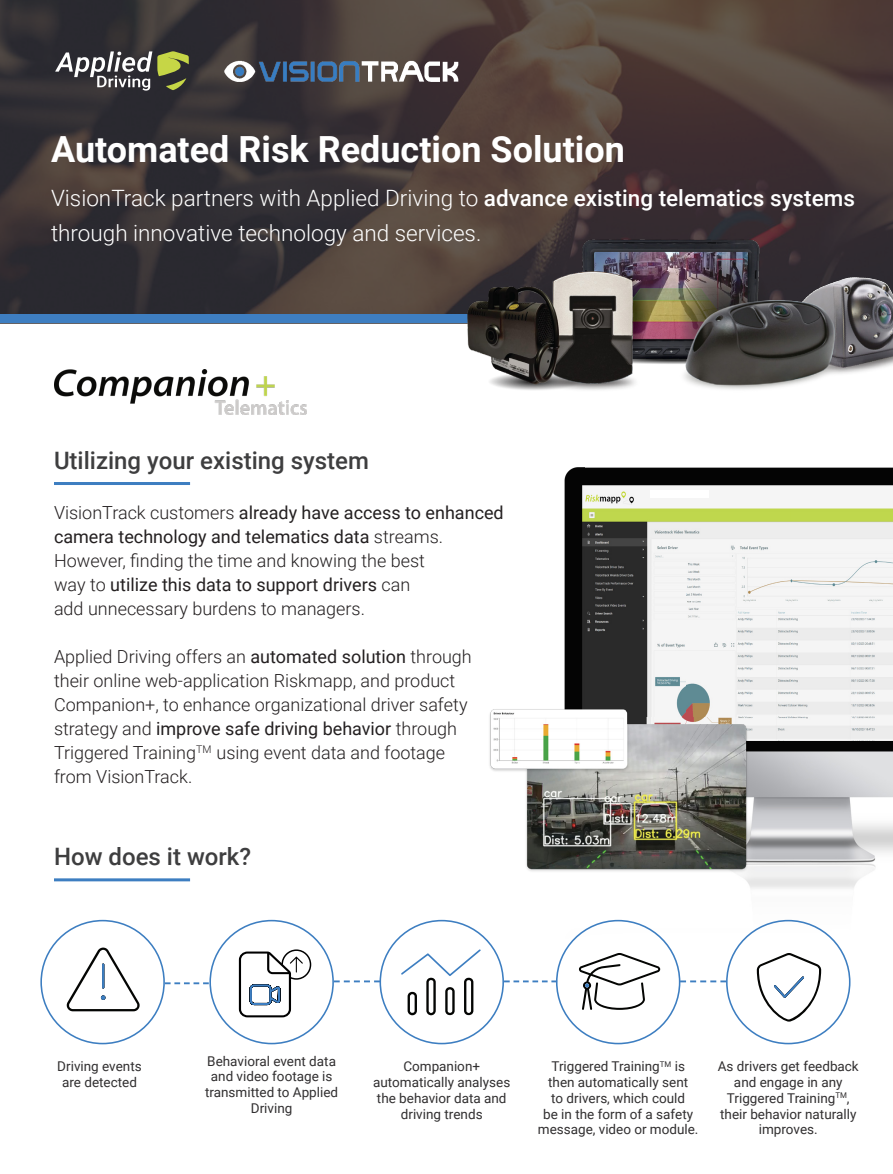
<style>
.page{position:relative;width:893px;height:1174px;background:#fff}
.page>*{position:absolute;margin:0;border:0;box-sizing:border-box;transform-origin:0 0}
.t1{font:700 36px "Roboto";color:#fff}
.t2{font:500 24px "Roboto";color:#3e3e3f}
.t3{font:300 22.5px/34.5px "Roboto";color:#fff}
.t4{font:300 18px/24px "Roboto";color:#231f20}
.t5{font:13.5px/15.8px "Roboto";color:#312f30;text-align:center}
.s1{font-weight:500}
.s2{font-weight:400}
</style>
<div class="page">
<img style="left:451px;top:467px;width:135px;height:484px">
<div style="left:586px;top:467px;width:307px;height:18px;background:#040404"></div>
<img style="left:586px;top:740px;width:307px;height:211px">
<img style="left:583px;top:485px;width:310px;height:255px">
<svg style="left:0;top:0;width:893px;height:314px;background:#433937"></svg>
<div style="left:0;top:314px;width:893px;height:9px;background:#3e7ec1"></div>
<img style="left:223px;top:52px;width:236px;height:37px">
<svg style="left:55px;top:51px;width:134px;height:40px;background:#66675b"></svg>
<hr style="left:54px;top:482px;width:136px;height:3px;background:#3d7ec1">
<img style="left:54px;top:369px;width:253px;height:45px">
<svg style="left:165px;top:982px;width:44px;height:2px"></svg>
<svg style="left:334px;top:980px;width:45px;height:2px"></svg>
<svg style="left:504px;top:980px;width:52px;height:2px"></svg>
<div style="left:556px;top:919px;width:124px;height:125px;border:2px solid #3d7ec1;border-radius:50%"></div>
<svg style="left:579px;top:953px;width:81px;height:56px"></svg>
<svg style="left:401px;top:949px;width:80px;height:67px"></svg>
<svg style="left:66px;top:947px;width:74px;height:64px"></svg>
<svg style="left:680px;top:980px;width:46px;height:2px"></svg>
<svg style="left:757px;top:953px;width:64px;height:68px"></svg>
<div style="left:726px;top:919px;width:124px;height:125px;border:2px solid #3d7ec1;border-radius:50%"></div>
<svg style="left:239px;top:949px;width:73px;height:68px"></svg>
<hr style="left:54px;top:878px;width:136px;height:3px;background:#3d7ec1">
<div style="left:650px;top:490px;width:58px;height:7px;background:#fff"></div>
<img style="left:480px;top:692px;width:274px;height:182px">
<img style="left:447px;top:198px;width:446px;height:192px">
<h1 class="t1" style="left:51px;top:124px;width:575px">Automated Risk Reduction Solution</h1>
<p class="t3" style="left:51px;top:180px;width:805px">VisionTrack partners with Applied Driving to <span class="s1">advance existing telematics systems </span>through innovative technology and services.</p>
<h2 class="t2" style="left:54px;top:443px;width:316px">Utilizing your existing system</h2>
<p class="t4" style="left:54px;top:499px;width:451px">VisionTrack customers <span class="s2">already have access to enhanced camera technology and telematics data</span> streams.<br>However, finding the time and knowing the best<br>way to <span class="s2">utilize this data to support drivers</span> can<br>add unnecessary burdens to managers.</p>
<p class="t4" style="left:54px;top:643px;width:419px">Applied Driving offers an <span class="s2">automated solution</span> through their online web-application Riskmapp, and product Companion+, to enhance organizational driver safety strategy and <span class="s2">improve safe driving behavior</span> through Triggered Training<sup>TM</sup> using event data and footage from VisionTrack.</p>
<h2 class="t2" style="left:54px;top:839px;width:199px">How does it work?</h2>
<p class="t5" style="left:205px;top:1052px;width:135px">Behavioral event data and video footage is transmitted to Applied<br>Driving</p>
<p class="t5" style="left:57px;top:1058px;width:86px">Driving events are detected</p>
<p class="t5" style="left:718px;top:1058px;width:143px">As drivers get feedback and engage in any<br>Triggered Training<sup>TM</sup>, their behavior naturally improves.</p>
<p class="t5" style="left:538px;top:1058px;width:162px">Triggered Training<sup>TM</sup> is then automatically sent<br>to drivers, which could<br>be in the form of a safety message, video or module.</p>
<p class="t5" style="left:373px;top:1058px;width:139px">Companion+ automatically analyses the behavior data and driving trends</p>
</div>
